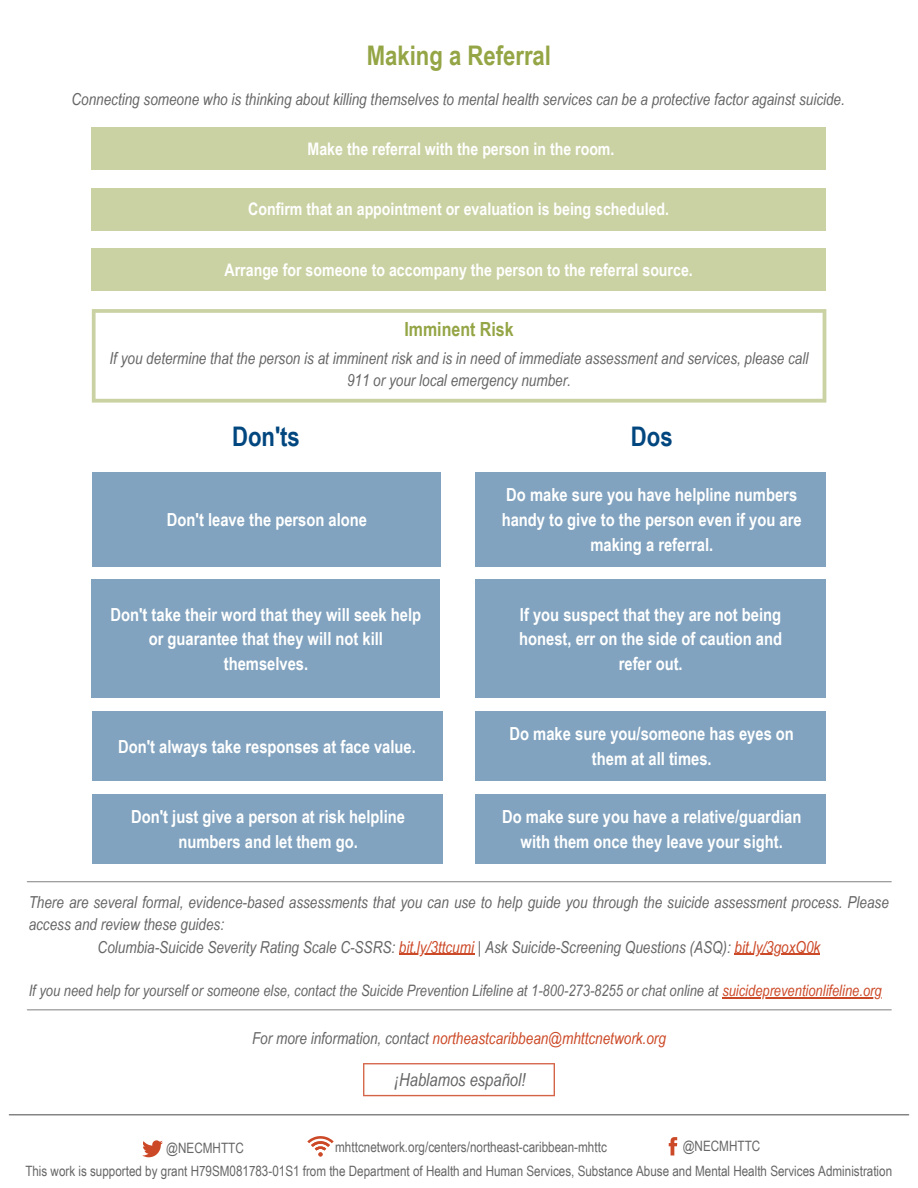
<style>
.page{position:relative;width:918px;height:1188px;background:#fff}
.page>*{position:absolute;margin:0;border:0;box-sizing:border-box;transform-origin:0 0}
.t1{font:700 27px "Arial Narrow";color:#94a545}
.t2{font:700 27px "Arial Narrow";color:#00467f}
.t3{font:700 19.5px "Arial Narrow";color:#94a545}
.t4{font:700 18px/24.8px "Arial Narrow";color:#fff;text-align:center}
.t5{font:italic 18px "Arial Narrow";color:#666}
.t6{font:700 17.25px "Arial Narrow";color:#fff}
.t7{font:italic 16.5px/22.5px "Arial Narrow";color:#666}
.t8{font:italic 16.5px "Arial Narrow";color:#cc4927}
.t9{font:italic 15.75px "Arial Narrow";color:#666}
.t10{font:14.25px "Arial Narrow";color:#666}
.s1{color:#cc4927}
.s2{color:#666}
</style>
<div class="page">
<div style="left:92px;top:248px;width:734px;height:43px;background:#cad2a3"></div>
<div style="left:92px;top:188px;width:734px;height:42px;background:#cad2a3"></div>
<div style="left:92px;top:127px;width:734px;height:43px;background:#cad2a3"></div>
<svg style="left:142px;top:1140px;width:21px;height:17px"></svg>
<svg style="left:669px;top:1137px;width:8px;height:18px"></svg>
<svg style="left:307px;top:1136px;width:27px;height:20px"></svg>
<hr style="left:9px;top:1114px;width:900px;height:1px;background:#666">
<svg style="left:363px;top:1063px;width:192px;height:33px"></svg>
<div style="left:475px;top:794px;width:351px;height:69px;background:#81a3bf"></div>
<div style="left:475px;top:472px;width:351px;height:94px;background:#81a3bf"></div>
<div style="left:475px;top:579px;width:351px;height:119px;background:#81a3bf"></div>
<div style="left:475px;top:711px;width:351px;height:70px;background:#81a3bf"></div>
<div style="left:92px;top:794px;width:350px;height:69px;background:#81a3bf"></div>
<div style="left:92px;top:472px;width:348px;height:94px;background:#81a3bf"></div>
<div style="left:92px;top:579px;width:348px;height:119px;background:#81a3bf"></div>
<div style="left:92px;top:711px;width:350px;height:70px;background:#81a3bf"></div>
<hr style="left:399px;top:954px;width:75px;height:1px;background:#cc4927">
<hr style="left:735px;top:954px;width:85px;height:1px;background:#cc4927">
<hr style="left:722px;top:998px;width:160px;height:1px;background:#cc4927">
<svg style="left:92px;top:309px;width:734px;height:94px"></svg>
<hr style="left:27px;top:1009px;width:864px;height:1px;background:#666">
<hr style="left:27px;top:881px;width:864px;height:1px;background:#666">
<p class="t1" style="left:367px;top:40px;width:186px">Making a Referral</p>
<p class="t7" style="left:71px;top:88px;width:775px">Connecting someone who is thinking about killing themselves to mental health services can be a protective factor against suicide.</p>
<p class="t6" style="left:308px;top:139px;width:308px">Make the referral with the person in the room.</p>
<p class="t6" style="left:248px;top:199px;width:422px">Confirm that an appointment or evaluation is being scheduled.</p>
<p class="t6" style="left:225px;top:260px;width:470px">Arrange for someone to accompany the person to the referral source.</p>
<p class="t3" style="left:404px;top:317px;width:111px">Imminent Risk</p>
<p class="t7" style="left:109px;top:346px;width:701px;text-align:center">If you determine that the person is at imminent risk and is in need of immediate assessment and services, please call<br>911 or your local emergency number.</p>
<p class="t2" style="left:232px;top:421px;width:69px">Don'ts</p>
<p class="t2" style="left:631px;top:421px;width:43px">Dos</p>
<p class="t4" style="left:167px;top:507px;width:202px">Don't leave the person alone</p>
<p class="t4" style="left:111px;top:602px;width:312px">Don't take their word that they will seek help or guarantee that they will not kill themselves.</p>
<p class="t4" style="left:118px;top:734px;width:299px">Don't always take responses at face value.</p>
<p class="t4" style="left:131px;top:804px;width:275px">Don't just give a person at risk helpline numbers and let them go.</p>
<p class="t4" style="left:502px;top:482px;width:301px">Do make sure you have helpline numbers handy to give to the person even if you are making a referral.</p>
<p class="t4" style="left:519px;top:602px;width:264px;text-align:left">If you suspect that they are not being honest, err on the side of caution and</p>
<p class="t4" style="left:619px;top:651px;width:65px">refer out.</p>
<p class="t4" style="left:510px;top:721px;width:286px">Do make sure you/someone has eyes on them at all times.</p>
<p class="t4" style="left:502px;top:804px;width:301px">Do make sure you have a relative/guardian with them once they leave your sight.</p>
<p class="t7" style="left:29px;top:890px;width:862px">There are several formal, evidence-based assessments that you can use to help guide you through the suicide assessment process. Please access and review these guides:</p>
<p class="t7" style="left:98px;top:935px;width:724px">Columbia-Suicide Severity Rating Scale C-SSRS: <span class="s1">bit.ly/3ttcumi</span> | Ask Suicide-Screening Questions (ASQ): <span class="s1">bit.ly/3goxQ0k</span></p>
<p class="t9" style="left:29px;top:982px;width:854px">If you need help for yourself or someone else, contact the Suicide Prevention Lifeline at 1-800-273-8255 or chat online at <span class="s1">suicidepreventionlifeline.org</span></p>
<p class="t8" style="left:252px;top:1028px;width:415px"><span class="s2">For more information, contact</span> northeastcaribbean@mhttcnetwork.org</p>
<p class="t5" style="left:394px;top:1070px;width:133px">¡Hablamos español!</p>
<p class="t10" style="left:166px;top:1140px;width:79px">@NECMHTTC</p>
<p class="t10" style="left:335px;top:1138px;width:273px">mhttcnetwork.org/centers/northeast-caribbean-mhttc</p>
<p class="t10" style="left:683px;top:1138px;width:79px">@NECMHTTC</p>
<p class="t10" style="left:25px;top:1162px;width:868px">This work is supported by grant H79SM081783-01S1 from the Department of Health and Human Services, Substance Abuse and Mental Health Services Administration</p>
</div>
